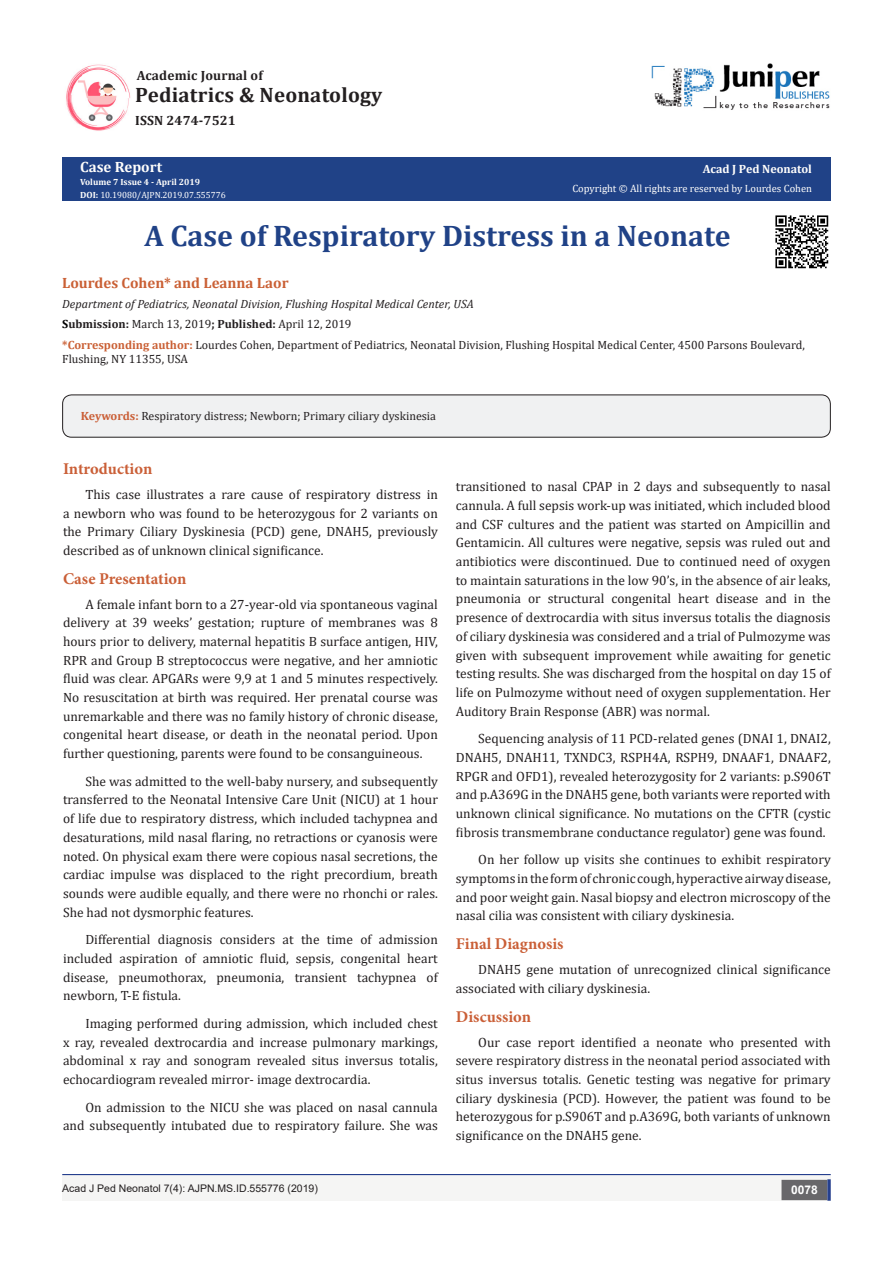
<style>
.page{position:relative;width:893px;height:1263px;background:#fff}
.page>*{position:absolute;margin:0;border:0;box-sizing:border-box;transform-origin:0 0}
.t1{font:700 29.85px "Cambria";color:#204287}
.t2{font:700 20.85px "Cambria";letter-spacing:.01em;color:#231f20}
.t3{font:700 16.5px "Minion Pro";color:#ca5f37}
.t4{font:700 15px "Cambria";color:#ca6035}
.t5{font:700 15px "Cambria";color:#fffefc}
.t6{font:13.5px/18.8px "Cambria";color:#231f20;text-align:justify}
.t7{font:700 13.5px "Cambria";letter-spacing:.01em;color:#231f20}
.t8{font:12px/14.4px "Cambria";color:#231f20}
.t9{font:italic 12px "Cambria";color:#231f20}
.t10{font:700 12px "Cambria";color:#fffefc}
.t11{font:700 12px "Arial";color:#fff}
.t12{font:10.5px "Cambria";color:#fffefc}
.t13{font:10.5px "Arial";color:#231f20}
.t14{font:9px "Cambria";color:#fff}
.t15{font:700 9px "Cambria";color:#fffefc}
.s1{font-weight:700;color:#fffefc}
.s2{font-weight:700}
.s3{font-weight:700;color:#000}
.s4{font-weight:700;color:#ca6035}
.s5{font-weight:700;color:#ca5f37}
</style>
<div class="page">
<div style="left:62px;top:158px;width:769px;height:43px;background:#204287"></div>
<div style="left:62px;top:1175px;width:441px;height:26px;background:#f5f5f4"></div>
<img style="left:66px;top:64px;width:65px;height:67px">
<img style="left:651px;top:63px;width:179px;height:47px">
<div style="left:496px;top:1175px;width:334px;height:26px;background:#f5f5f4"></div>
<div style="left:782px;top:1180px;width:45px;height:19px;background:#68676a"></div>
<div style="left:781px;top:1180px;width:46px;height:20px;border:2px solid #68676a"></div>
<svg style="left:827px;top:1179px;width:4px;height:22px"></svg>
<hr style="left:62px;top:1174px;width:769px;height:1px;background:#253f8e">
<div style="left:63px;top:395px;width:767px;height:42px;background:#f0f1f2;border-radius:9px"></div>
<div style="left:62px;top:394px;width:769px;height:44px;border:1px solid #231f20;border-radius:9px"></div>
<img style="left:775px;top:215px;width:54px;height:54px">
<p class="t7" style="left:137px;top:66px;width:128px">Academic Journal of</p>
<p class="t2" style="left:135px;top:81px;width:249px">Pediatrics &amp; Neonatology</p>
<p class="t7" style="left:135px;top:111px;width:102px">ISSN 2474-7521</p>
<p class="t5" style="left:80px;top:156px;width:83px">Case Report</p>
<p class="t15" style="left:80px;top:176px;width:122px">Volume 7 Issue 4 - April 2019</p>
<p class="t14" style="left:80px;top:189px;width:147px"><span class="s1">DOI</span><span class="s2">:</span> 10.19080/AJPN.2019.07.555776</p>
<p class="t10" style="left:703px;top:161px;width:111px">Acad J Ped Neonatol</p>
<p class="t12" style="left:572px;top:182px;width:241px">Copyright © All rights are reserved by Lourdes Cohen</p>
<p class="t1" style="left:144px;top:214px;width:588px">A Case of Respiratory Distress in a Neonate</p>
<p class="t4" style="left:62px;top:272px;width:228px">Lourdes Cohen* and Leanna Laor</p>
<p class="t9" style="left:62px;top:295px;width:413px">Department of Pediatrics, Neonatal Division, Flushing Hospital Medical Center, USA</p>
<p class="t8" style="left:62px;top:317px;width:291px"><span class="s3">S</span><span class="s2">ubmission:</span> March 13, 2019<span class="s2">; Published:</span> April 12, 2019</p>
<p class="t8" style="left:62px;top:337px;width:744px"><span class="s4">*Corresponding author:</span> Lourdes Cohen, Department of Pediatrics, Neonatal Division, Flushing Hospital Medical Center, 4500 Parsons Boulevard,<br>Flushing, NY 11355, USA</p>
<p class="t8" style="left:81px;top:409px;width:357px"><span class="s5">Keywords:</span> Respiratory distress; Newborn; Primary ciliary dyskinesia</p>
<p class="t3" style="left:63px;top:457px;width:91px">Introduction</p>
<p class="t6" style="left:63px;top:485px;width:376px;text-indent:22px">This case illustrates a rare cause of respiratory distress in a newborn who was found to be heterozygous for 2 variants on the Primary Ciliary Dyskinesia (PCD) gene, DNAH5, previously described as of unknown clinical significance.</p>
<p class="t3" style="left:63px;top:567px;width:125px">Case Presentation</p>
<p class="t6" style="left:63px;top:595px;width:376px;text-indent:22px">A female infant born to a 27-year-old via spontaneous vaginal delivery at 39 weeks’ gestation; rupture of membranes was 8 hours prior to delivery, maternal hepatitis B surface antigen, HIV, RPR and Group B streptococcus were negative, and her amniotic fluid was clear. APGARs were 9,9 at 1 and 5 minutes respectively.<br>No resuscitation at birth was required. Her prenatal course was unremarkable and there was no family history of chronic disease, congenital heart disease, or death in the neonatal period. Upon further questioning, parents were found to be consanguineous.</p>
<p class="t6" style="left:63px;top:772px;width:376px;text-indent:22px">She was admitted to the well-baby nursery, and subsequently transferred to the Neonatal Intensive Care Unit (NICU) at 1 hour of life due to respiratory distress, which included tachypnea and desaturations, mild nasal flaring, no retractions or cyanosis were noted. On physical exam there were copious nasal secretions, the cardiac impulse was displaced to the right precordium, breath sounds were audible equally, and there were no rhonchi or rales.<br>She had not dysmorphic features.</p>
<p class="t6" style="left:63px;top:930px;width:376px;text-indent:22px">Differential diagnosis considers at the time of admission included aspiration of amniotic fluid, sepsis, congenital heart disease, pneumothorax, pneumonia, transient tachypnea of newborn, T-E fistula.</p>
<p class="t6" style="left:63px;top:1014px;width:376px;text-indent:22px">Imaging performed during admission, which included chest x ray, revealed dextrocardia and increase pulmonary markings, abdominal x ray and sonogram revealed situs inversus totalis, echocardiogram revealed mirror- image dextrocardia.</p>
<p class="t6" style="left:63px;top:1097px;width:376px;text-align:right">On admission to the NICU she was placed on nasal cannula and subsequently intubated due to respiratory failure. She was</p>
<p class="t13" style="left:62px;top:1181px;width:257px">Acad J Ped Neonatol 7(4): AJPN.MS.ID.555776 (2019)</p>
<p class="t6" style="left:456px;top:477px;width:376px">transitioned to nasal CPAP in 2 days and subsequently to nasal cannula. A full sepsis work-up was initiated, which included blood and CSF cultures and the patient was started on Ampicillin and Gentamicin. All cultures were negative, sepsis was ruled out and antibiotics were discontinued. Due to continued need of oxygen to maintain saturations in the low 90’s, in the absence of air leaks, pneumonia or structural congenital heart disease and in the presence of dextrocardia with situs inversus totalis the diagnosis of ciliary dyskinesia was considered and a trial of Pulmozyme was given with subsequent improvement while awaiting for genetic testing results. She was discharged from the hospital on day 15 of life on Pulmozyme without need of oxygen supplementation. Her Auditory Brain Response (ABR) was normal.</p>
<p class="t6" style="left:456px;top:729px;width:376px;text-indent:22px">Sequencing analysis of 11 PCD-related genes (DNAI 1, DNAI2, DNAH5, DNAH11, TXNDC3, RSPH4A, RSPH9, DNAAF1, DNAAF2, RPGR and OFD1), revealed heterozygosity for 2 variants: p.S906T and p.A369G in the DNAH5 gene, both variants were reported with unknown clinical significance. No mutations on the CFTR (cystic fibrosis transmembrane conductance regulator) gene was found.</p>
<p class="t6" style="left:456px;top:850px;width:376px;text-indent:22px">On her follow up visits she continues to exhibit respiratory symptoms in the form of chronic cough, hyperactive airway disease, and poor weight gain. Nasal biopsy and electron microscopy of the nasal cilia was consistent with ciliary dyskinesia.</p>
<p class="t3" style="left:456px;top:932px;width:109px">Final Diagnosis</p>
<p class="t6" style="left:456px;top:960px;width:376px;text-indent:22px">DNAH5 gene mutation of unrecognized clinical significance associated with ciliary dyskinesia.</p>
<p class="t3" style="left:456px;top:1005px;width:77px">Discussion</p>
<p class="t6" style="left:456px;top:1032px;width:376px;text-indent:22px">Our case report identified a neonate who presented with severe respiratory distress in the neonatal period associated with situs inversus totalis. Genetic testing was negative for primary ciliary dyskinesia (PCD). However, the patient was found to be heterozygous for p.S906T and p.A369G, both variants of unknown significance on the DNAH5 gene.</p>
<p class="t11" style="left:791px;top:1182px;width:28px">0078</p>
</div>
